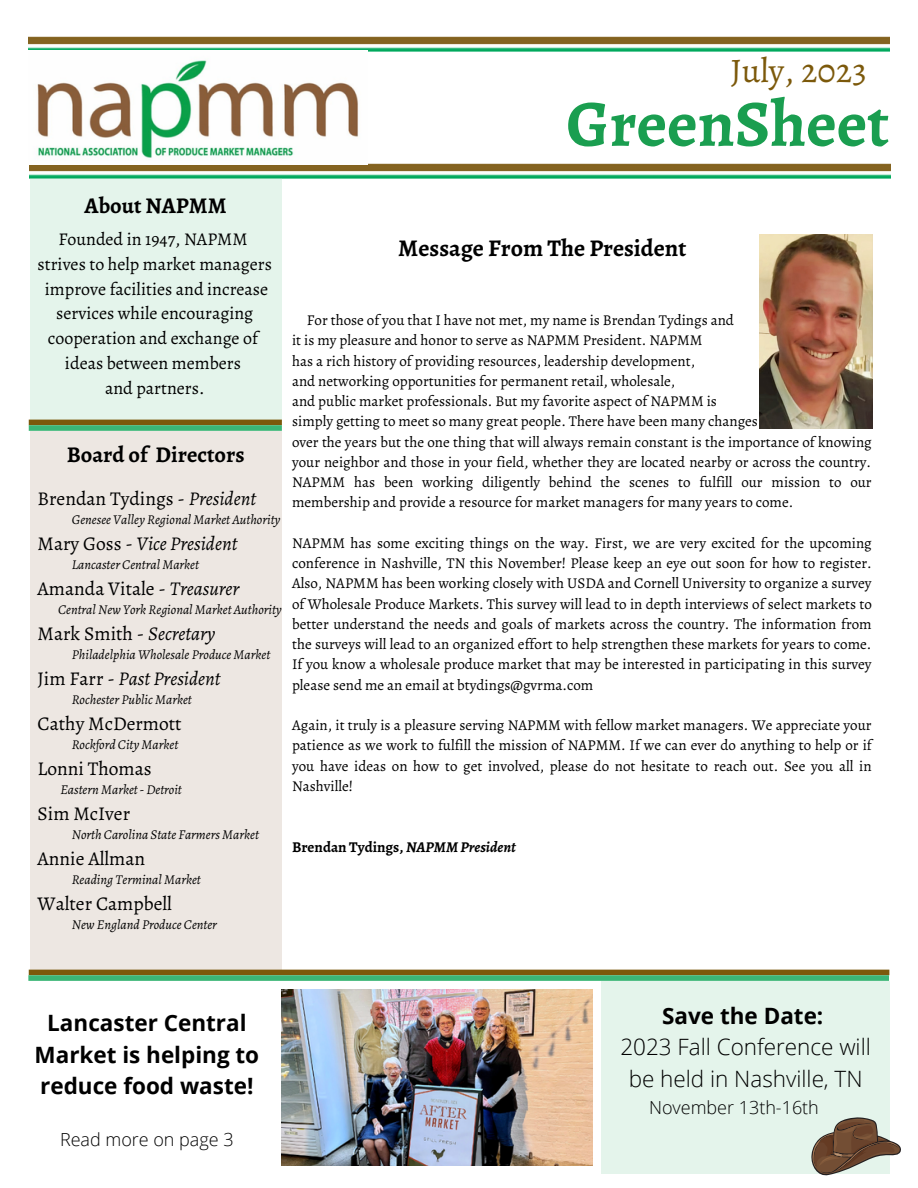
<style>
.page{position:relative;width:918px;height:1188px;background:#fff}
.page>*{position:absolute;margin:0;border:0;box-sizing:border-box;transform-origin:0 0}
.t1{font:700 66px "Alegreya";color:#1a9e50}
.t2{font:34.5px "Alegreya";color:#7c590b}
.t3{font:700 24px "Alegreya";color:#000}
.t4{font:700 22.5px/31.5px "Open Sans";color:#000;text-align:center}
.t5{font:300 22.5px/31.5px "Open Sans";color:#000;text-align:center}
.t6{font:700 22.5px "Alegreya";color:#000}
.t7{font:19.5px "Alegreya";color:#000}
.t8{font:italic 19.5px "Alegreya";color:#000}
.t9{font:18px "Alegreya";color:#000}
.t10{font:300 18px "Open Sans";color:#000}
.t11{font:15px/20.2px "Alegreya";color:#000;text-align:justify}
.t12{font:700 15px "Alegreya";color:#000}
.t13{font:italic 13.5px "Alegreya";color:#000}
.s1{font-style:italic}
.s2{font-style:normal}
</style>
<div class="page">
<img style="left:29px;top:37px;width:860px;height:14px">
<img style="left:30px;top:164px;width:860px;height:14px">
<img style="left:37px;top:60px;width:322px;height:98px">
<div style="left:30px;top:178px;width:252px;height:244px;background:#e4f4eb"></div>
<div style="left:30px;top:431px;width:251px;height:539px;background:#ede7e2"></div>
<div style="left:29px;top:420px;width:253px;height:5px;background:#7c590b"></div>
<div style="left:29px;top:425px;width:253px;height:6px;background:#3bb676"></div>
<div style="left:29px;top:970px;width:860px;height:5px;background:#7c590b"></div>
<div style="left:601px;top:981px;width:289px;height:192px;background:#e4f4eb"></div>
<div style="left:28px;top:975px;width:861px;height:6px;background:#3bb676"></div>
<img style="left:282px;top:990px;width:310px;height:175px">
<svg style="left:811px;top:1117px;width:90px;height:59px"></svg>
<img style="left:759px;top:235px;width:114px;height:193px">
<p class="t2" style="left:731px;top:47px;width:138px">July, 2023</p>
<p class="t1" style="left:566px;top:79px;width:324px">GreenSheet</p>
<p class="t6" style="left:85px;top:191px;width:144px">About NAPMM</p>
<p class="t9" style="left:58px;top:227px;width:191px">Founded in 1947, NAPMM</p>
<p class="t9" style="left:38px;top:252px;width:236px">strives to help market managers</p>
<p class="t9" style="left:45px;top:276px;width:225px">improve facilities and increase</p>
<p class="t9" style="left:56px;top:301px;width:198px">services while encouraging</p>
<p class="t9" style="left:48px;top:326px;width:212px">cooperation and exchange of</p>
<p class="t9" style="left:65px;top:351px;width:178px">ideas between members</p>
<p class="t9" style="left:105px;top:375px;width:101px">and partners.</p>
<p class="t6" style="left:67px;top:439px;width:179px">Board of Directors</p>
<p class="t7" style="left:38px;top:485px;width:220px">Brendan Tydings - <span class="s1">President</span></p>
<p class="t13" style="left:72px;top:511px;width:210px">Genesee Valley Regional Market Authority</p>
<p class="t8" style="left:38px;top:530px;width:201px"><span class="s2">Mary Goss -</span> Vice President</p>
<p class="t13" style="left:72px;top:556px;width:129px">Lancaster Central Market</p>
<p class="t7" style="left:38px;top:575px;width:203px">Amanda Vitale - <span class="s1">Treasurer</span></p>
<p class="t13" style="left:58px;top:601px;width:225px">Central New York Regional Market Authority</p>
<p class="t7" style="left:38px;top:620px;width:179px">Mark Smith - <span class="s1">Secretary</span></p>
<p class="t13" style="left:72px;top:646px;width:200px">Philadelphia Wholesale Produce Market</p>
<p class="t8" style="left:38px;top:665px;width:184px"><span class="s2">Jim Farr -</span> Past President</p>
<p class="t13" style="left:72px;top:691px;width:121px">Rochester Public Market</p>
<p class="t7" style="left:38px;top:710px;width:146px">Cathy McDermott</p>
<p class="t13" style="left:72px;top:736px;width:108px">Rockford City Market</p>
<p class="t7" style="left:38px;top:755px;width:116px">Lonni Thomas</p>
<p class="t13" style="left:60px;top:781px;width:123px">Eastern Market - Detroit</p>
<p class="t7" style="left:38px;top:800px;width:94px">Sim McIver</p>
<p class="t13" style="left:72px;top:826px;width:189px">North Carolina State Farmers Market</p>
<p class="t7" style="left:38px;top:845px;width:109px">Annie Allman</p>
<p class="t13" style="left:72px;top:871px;width:130px">Reading Terminal Market</p>
<p class="t7" style="left:38px;top:890px;width:136px">Walter Campbell</p>
<p class="t13" style="left:72px;top:916px;width:147px">New England Produce Center</p>
<p class="t3" style="left:398px;top:231px;width:290px">Message From The President</p>
<p class="t11" style="left:307px;top:310px;width:429px">For those of you that I have not met, my name is Brendan Tydings and</p>
<p class="t11" style="left:292px;top:330px;width:412px">it is my pleasure and honor to serve as NAPMM President. NAPMM</p>
<p class="t11" style="left:292px;top:350px;width:404px">has a rich history of providing resources, leadership development,</p>
<p class="t11" style="left:292px;top:371px;width:385px">and networking opportunities for permanent retail, wholesale,</p>
<p class="t11" style="left:292px;top:391px;width:426px">and public market professionals. But my favorite aspect of NAPMM is</p>
<p class="t11" style="left:292px;top:411px;width:467px">simply getting to meet so many great people. There have been many changes</p>
<p class="t11" style="left:292px;top:431px;width:581px">over the years but the one thing that will always remain constant is the importance of knowing your neighbor and those in your field, whether they are located nearby or across the country.<br>NAPMM has been working diligently behind the scenes to fulfill our mission to our membership and provide a resource for market managers for many years to come.</p>
<p class="t11" style="left:292px;top:533px;width:581px">NAPMM has some exciting things on the way. First, we are very excited for the upcoming conference in Nashville, TN this November! Please keep an eye out soon for how to register.<br>Also, NAPMM has been working closely with USDA and Cornell University to organize a survey of Wholesale Produce Markets. This survey will lead to in depth interviews of select markets to better understand the needs and goals of markets across the country. The information from the surveys will lead to an organized effort to help strengthen these markets for years to come.<br>If you know a wholesale produce market that may be interested in participating in this survey please send me an email at btydings@gvrma.com</p>
<p class="t11" style="left:292px;top:715px;width:581px">Again, it truly is a pleasure serving NAPMM with fellow market managers. We appreciate your patience as we work to fulfill the mission of NAPMM. If we can ever do anything to help or if you have ideas on how to get involved, please do not hesitate to reach out. See you all in Nashville!</p>
<p class="t12" style="left:292px;top:836px;width:225px">Brendan Tydings, <span class="s1">NAPMM President</span></p>
<p class="t4" style="left:35px;top:1007px;width:226px">Lancaster Central<br>Market is helping to reduce food waste!</p>
<p class="t10" style="left:60px;top:1127px;width:175px">Read more on page 3</p>
<p class="t4" style="left:662px;top:999px;width:163px">Save the Date:</p>
<p class="t5" style="left:620px;top:1031px;width:252px">2023 Fall Conference will be held in Nashville, TN</p>
<p class="t10" style="left:649px;top:1094px;width:171px">November 13th-16th</p>
</div>
